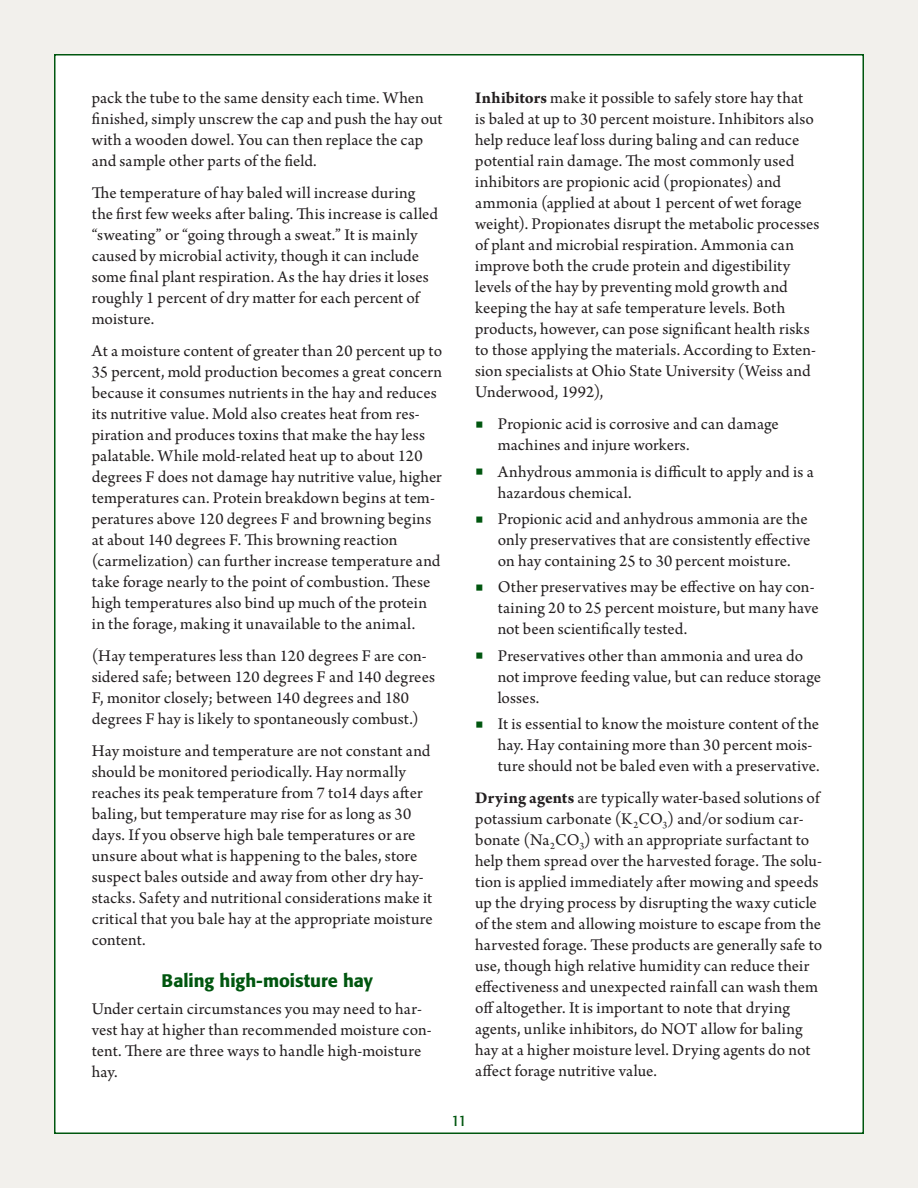
<style>
.page{position:relative;width:918px;height:1188px;background:#f2f0ec}
.page>*{position:absolute;margin:0;border:0;box-sizing:border-box;transform-origin:0 0}
.heading2{font:500 18px "Formata";letter-spacing:-.005em;color:#00560f}
.body_text{font:17.25px/21px "Arno Pro";letter-spacing:.005em;color:#231f20}
.tabs{font:17.25px/21px "Arno Pro";letter-spacing:.005em;color:#231f20}
.t1{font:15px "Formata";color:#00560f}
.s1{font-weight:700}
.s2{font-size:27px;color:#00560f}
</style>
<div class="page">
<div style="left:54px;top:54px;width:810px;height:1080px;background:#fff;border:2px solid #00560f"></div>
<p class="body_text" style="left:92px;top:89px;width:352px">pack the tube to the same density each time. When finished, simply unscrew the cap and push the hay out with a wooden dowel. You can then replace the cap and sample other parts of the field.</p>
<p class="body_text" style="left:92px;top:184px;width:348px">The temperature of hay baled will increase during the first few weeks after baling. This increase is called “sweating” or “going through a sweat.” It is mainly caused by microbial activity, though it can include some final plant respiration. As the hay dries it loses roughly 1 percent of dry matter for each percent of moisture.</p>
<p class="body_text" style="left:92px;top:341px;width:352px">At a moisture content of greater than 20 percent up to 35 percent, mold production becomes a great concern because it consumes nutrients in the hay and reduces its nutritive value. Mold also creates heat from res&shy;piration and produces toxins that make the hay less palatable. While mold-related heat up to about 120 degrees F does not damage hay nutritive value, higher temperatures can. Protein breakdown begins at tem&shy;peratures above 120 degrees F and browning begins at about 140 degrees F. This browning reaction (carmelization) can further increase temperature and take forage nearly to the point of combustion. These high temperatures also bind up much of the protein in the forage, making it unavailable to the animal.</p>
<p class="body_text" style="left:92px;top:646px;width:345px">(Hay temperatures less than 120 degrees F are con&shy;sidered safe; between 120 degrees F and 140 degrees F, monitor closely; between 140 degrees and 180 degrees F hay is likely to spontaneously combust.)</p>
<p class="body_text" style="left:92px;top:741px;width:342px">Hay moisture and temperature are not constant and should be monitored periodically. Hay normally reaches its peak temperature from 7 to14 days after baling, but temperature may rise for as long as 30 days. If you observe high bale temperatures or are unsure about what is happening to the bales, store suspect bales outside and away from other dry hay&shy;stacks. Safety and nutritional considerations make it critical that you bale hay at the appropriate moisture content.</p>
<p class="heading2" style="left:162px;top:970px;width:213px">Baling high-moisture hay</p>
<p class="body_text" style="left:92px;top:999px;width:341px">Under certain circumstances you may need to har&shy;vest hay at higher than recommended moisture con&shy;tent. There are three ways to handle high-moisture hay.</p>
<p class="body_text" style="left:475px;top:89px;width:346px"><span class="s1">Inhibitors</span> make it possible to safely store hay that<br>is baled at up to 30 percent moisture. Inhibitors also help reduce leaf loss during baling and can reduce potential rain damage. The most commonly used inhibitors are propionic acid (propionates) and ammonia (applied at about 1 percent of wet forage weight). Propionates disrupt the metabolic processes of plant and microbial respiration. Ammonia can improve both the crude protein and digestibility levels of the hay by preventing mold growth and keeping the hay at safe temperature levels. Both products, however, can pose significant health risks to those applying the materials. According to Exten&shy;sion specialists at Ohio State University (Weiss and Underwood, 1992),</p>
<p class="tabs" style="left:498px;top:415px;width:283px;text-indent:-22px"><span class="s2">■</span> Propionic acid is corrosive and can damage machines and injure workers.</p>
<p class="tabs" style="left:498px;top:462px;width:318px;text-indent:-22px"><span class="s2">■</span> Anhydrous ammonia is difficult to apply and is a hazardous chemical.</p>
<p class="tabs" style="left:498px;top:509px;width:314px;text-indent:-22px"><span class="s2">■</span> Propionic acid and anhydrous ammonia are the only preservatives that are consistently effective on hay containing 25 to 30 percent moisture.</p>
<p class="tabs" style="left:498px;top:578px;width:323px;text-indent:-22px"><span class="s2">■</span> Other preservatives may be effective on hay con&shy;taining 20 to 25 percent moisture, but many have not been scientifically tested.</p>
<p class="tabs" style="left:498px;top:646px;width:325px;text-indent:-22px"><span class="s2">■</span> Preservatives other than ammonia and urea do not improve feeding value, but can reduce storage losses.</p>
<p class="tabs" style="left:498px;top:715px;width:324px;text-indent:-22px"><span class="s2">■</span> It is essential to know the moisture content of the hay. Hay containing more than 30 percent mois&shy;ture should not be baled even with a preservative.</p>
<p class="body_text" style="left:475px;top:788px;width:349px"><span class="s1">Drying agents</span> are typically water-based solutions of potassium carbonate (K<sub>2</sub>CO<sub>3</sub>) and/or sodium car&shy;bonate (Na<sub>2</sub>CO<sub>3</sub>) with an appropriate surfactant to help them spread over the harvested forage. The solu&shy;tion is applied immediately after mowing and speeds up the drying process by disrupting the waxy cuticle of the stem and allowing moisture to escape from the harvested forage. These products are generally safe to use, though high relative humidity can reduce their effectiveness and unexpected rainfall can wash them off altogether. It is important to note that drying agents, unlike inhibitors, do NOT allow for baling hay at a higher moisture level. Drying agents do not affect forage nutritive value.</p>
<p class="t1" style="left:451px;top:1112px;width:17px">11</p>
</div>
